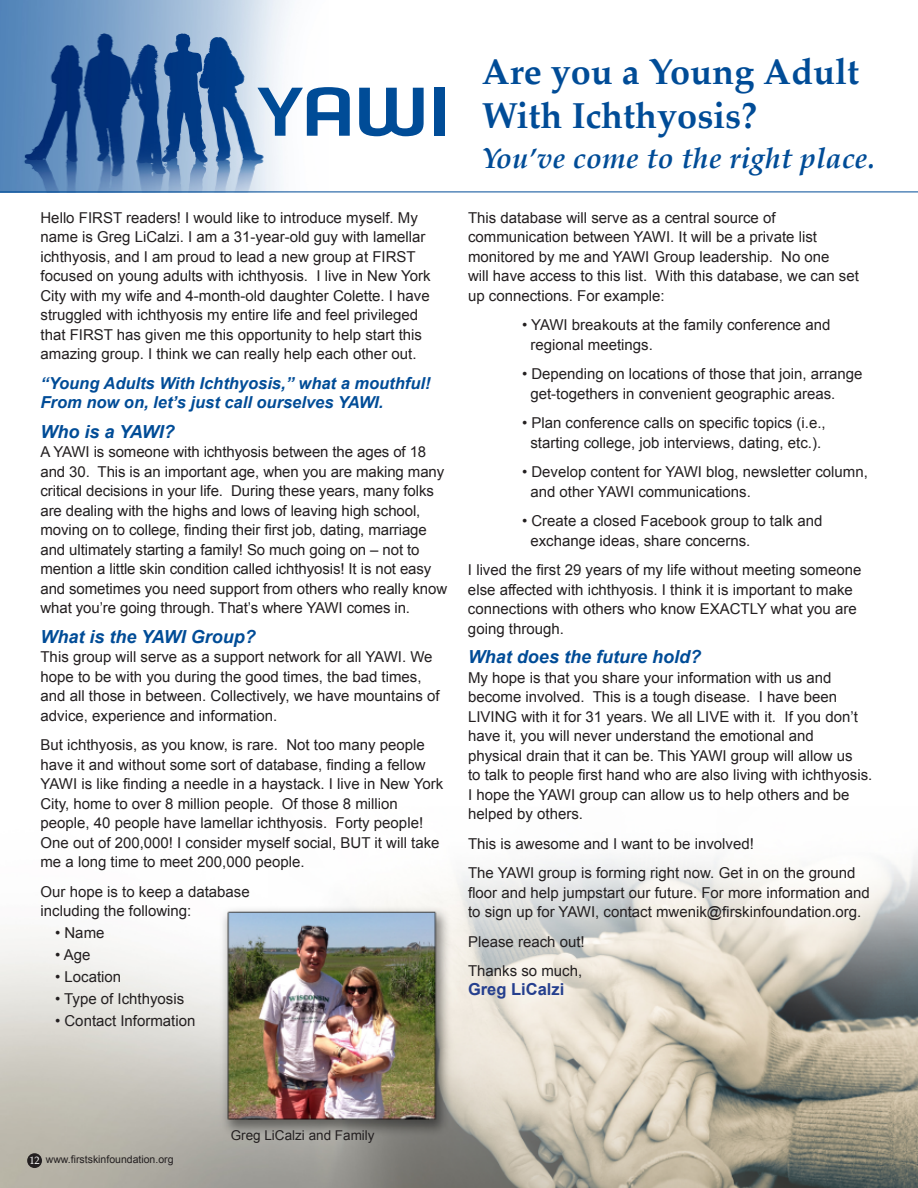
<style>
.page{position:relative;width:918px;height:1188px;background:#fff}
.page>*{position:absolute;margin:0;border:0;box-sizing:border-box;transform-origin:0 0}
.t1{font:700 72px "House Gothic HG23 Text";color:#004c97}
.t2{font:700 36px/43.5px "Palatino";color:#004c97}
.t3{font:italic 700 28.5px "Palatino";letter-spacing:.01em;color:#004c97}
.t4{font:italic 700 18px "Arial";color:#004c97}
.t5{font:italic 700 16.5px/19.5px "Arial";color:#004c97}
.t6{font:700 16.5px "Arial";color:#253f8e}
.t7{font:15px/19.5px "Arial";color:#231f20}
.t8{font:13.5px "Arial";color:#231f20}
.t9{font:10.5px "Arial";color:#231f20}
.s1{font-family:"Palatino";color:#fff}
</style>
<div class="page">
<img style="left:0;top:0;width:396px;height:192px">
<img style="left:0;top:856px;width:918px;height:332px">
<div style="left:27px;top:1153px;width:15px;height:15px;background:#231f20;border-radius:50%"></div>
<hr style="left:0;top:192px;width:918px;height:1px;background:#004c97">
<h1 class="t1" style="left:257px;top:71px;width:195px">YAWI</h1>
<p class="t7" style="left:40px;top:208px;width:392px">Hello FIRST readers! I would like to introduce myself. My name is Greg LiCalzi. I am a 31-year-old guy with lamellar ichthyosis, and I am proud to lead a new group at FIRST focused on young adults with ichthyosis. I live in New York City with my wife and 4-month-old daughter Colette. I have struggled with ichthyosis my entire life and feel privileged that FIRST has given me this opportunity to help start this amazing group. I think we can really help each other out.</p>
<p class="t5" style="left:40px;top:373px;width:392px">“Young Adults With Ichthyosis,” what a mouthful!<br>From now on, let’s just call ourselves YAWI.</p>
<p class="t4" style="left:40px;top:421px;width:136px">Who is a YAWI?</p>
<p class="t7" style="left:41px;top:442px;width:408px">A YAWI is someone with ichthyosis between the ages of 18 and 30. This is an important age, when you are making many critical decisions in your life. During these years, many folks are dealing with the highs and lows of leaving high school, moving on to college, finding their first job, dating, marriage and ultimately starting a family! So much going on – not to mention a little skin condition called ichthyosis! It is not easy and sometimes you need support from others who really know what you’re going through. That’s where YAWI comes in.</p>
<p class="t4" style="left:40px;top:626px;width:217px">What is the YAWI Group?</p>
<p class="t7" style="left:40px;top:647px;width:401px">This group will serve as a support network for all YAWI. We hope to be with you during the good times, the bad times, and all those in between. Collectively, we have mountains of advice, experience and information.</p>
<p class="t7" style="left:40px;top:735px;width:404px">But ichthyosis, as you know, is rare. Not too many people have it and without some sort of database, finding a fellow YAWI is like finding a needle in a haystack. I live in New York City, home to over 8 million people. Of those 8 million people, 40 people have lamellar ichthyosis. Forty people!<br>One out of 200,000! I consider myself social, BUT it will take me a long time to meet 200,000 people.</p>
<p class="t7" style="left:40px;top:882px;width:211px">Our hope is to keep a database including the following:</p>
<p class="t7" style="left:55px;top:923px;width:51px">• Name</p>
<p class="t7" style="left:55px;top:945px;width:37px">• Age</p>
<p class="t7" style="left:55px;top:967px;width:68px">• Location</p>
<p class="t7" style="left:55px;top:989px;width:131px">• Type of Ichthyosis</p>
<p class="t7" style="left:55px;top:1010px;width:142px">• Contact Information</p>
<h2 class="t2" style="left:482px;top:49px;width:379px">Are you a Young Adult<br>With Ichthyosis?</h2>
<h3 class="t3" style="left:482px;top:135px;width:395px">You’ve come to the right place.</h3>
<p class="t7" style="left:468px;top:208px;width:392px">This database will serve as a central source of communication between YAWI. It will be a private list monitored by me and YAWI Group leadership. No one<br>will have access to this list. With this database, we can set up connections. For example:</p>
<p class="t7" style="left:530px;top:315px;width:302px;text-indent:-8px">• YAWI breakouts at the family conference and regional meetings.</p>
<p class="t7" style="left:530px;top:364px;width:334px;text-indent:-8px">• Depending on locations of those that join, arrange get-togethers in convenient geographic areas.</p>
<p class="t7" style="left:522px;top:413px;width:305px;text-align:center">• Plan conference calls on specific topics (i.e., starting college, job interviews, dating, etc.).</p>
<p class="t7" style="left:530px;top:462px;width:339px;text-indent:-8px">• Develop content for YAWI blog, newsletter column, and other YAWI communications.</p>
<p class="t7" style="left:530px;top:511px;width:294px;text-indent:-8px">• Create a closed Facebook group to talk and exchange ideas, share concerns.</p>
<p class="t7" style="left:468px;top:560px;width:395px">I lived the first 29 years of my life without meeting someone else affected with ichthyosis. I think it is important to make connections with others who know EXACTLY what you are going through.</p>
<p class="t4" style="left:468px;top:647px;width:235px">What does the future hold?</p>
<p class="t7" style="left:468px;top:668px;width:406px">My hope is that you share your information with us and become involved. This is a tough disease. I have been LIVING with it for 31 years. We all LIVE with it. If you don’t have it, you will never understand the emotional and<br>physical drain that it can be. This YAWI group will allow us<br>to talk to people first hand who are also living with ichthyosis.<br>I hope the YAWI group can allow us to help others and be helped by others.</p>
<p class="t7" style="left:468px;top:828px;width:389px;line-height:29.5px">This is awesome and I want to be involved!<br>The YAWI group is forming right now. Get in on the ground</p>
<p class="t7" style="left:468px;top:882px;width:403px">floor and help jumpstart our future. For more information and to sign up for YAWI, contact mwenik@firskinfoundation.org.</p>
<p class="t7" style="left:468px;top:926px;width:118px;line-height:29.5px">Please reach out!<br>Thanks so much,</p>
<p class="t6" style="left:468px;top:980px;width:98px">Greg LiCalzi</p>
<p class="t9" style="left:29px;top:1154px;width:146px"><span class="s1">12</span> www.firstskinfoundation.org</p>
<p class="t8" style="left:231px;top:1128px;width:146px">Greg LiCalzi and Family</p>
</div>
